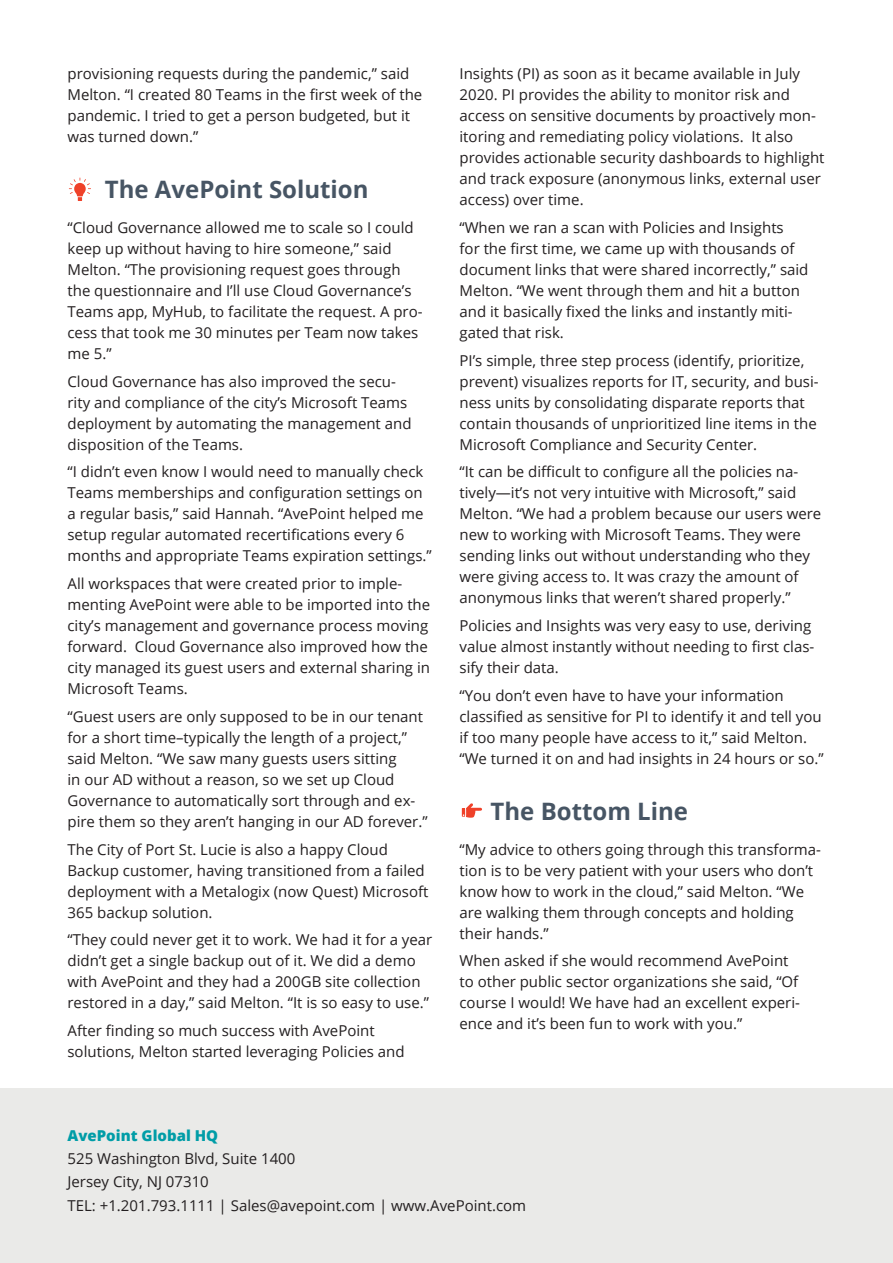
<style>
.page{position:relative;width:893px;height:1263px;background:#fff}
.page>*{position:absolute;margin:0;border:0;box-sizing:border-box;transform-origin:0 0}
.t1{font:700 24px "Open Sans";color:#475564}
.t2{font:15px/21px "Open Sans";color:#231f20}
.t3{font:800 15px "Open Sans";color:#009da7}
</style>
<div class="page">
<svg style="left:69px;top:178px;width:22px;height:23px"></svg>
<svg style="left:462px;top:803px;width:20px;height:15px"></svg>
<div style="left:0;top:1088px;width:893px;height:175px;background:#eaeae8"></div>
<p class="t2" style="left:68px;top:63px;width:356px">provisioning requests during the pandemic,” said Melton. “I created 80 Teams in the first week of the pandemic. I tried to get a person budgeted, but it was turned down.”</p>
<h1 class="t1" style="left:105px;top:173px;width:265px">The AvePoint Solution</h1>
<p class="t2" style="left:68px;top:216px;width:357px">“Cloud Governance allowed me to scale so I could keep up without having to hire someone,” said Melton. “The provisioning request goes through the questionnaire and I’ll use Cloud Governance’s Teams app, MyHub, to facilitate the request. A pro&shy;cess that took me 30 minutes per Team now takes me 5.”</p>
<p class="t2" style="left:68px;top:370px;width:346px">Cloud Governance has also improved the secu&shy;rity and compliance of the city’s Microsoft Teams deployment by automating the management and disposition of the Teams.</p>
<p class="t2" style="left:68px;top:461px;width:366px">“I didn’t even know I would need to manually check Teams memberships and configuration settings on a regular basis,” said Hannah. “AvePoint helped me setup regular automated recertifications every 6 months and appropriate Teams expiration settings.”</p>
<p class="t2" style="left:68px;top:573px;width:364px">All workspaces that were created prior to imple&shy;menting AvePoint were able to be imported into the city’s management and governance process moving forward. Cloud Governance also improved how the city managed its guest users and external sharing in Microsoft Teams.</p>
<p class="t2" style="left:68px;top:705px;width:362px">“Guest users are only supposed to be in our tenant for a short time–typically the length of a project,” said Melton. “We saw many guests users sitting<br>in our AD without a reason, so we set up Cloud Governance to automatically sort through and ex&shy;pire them so they aren’t hanging in our AD forever.”</p>
<p class="t2" style="left:68px;top:838px;width:362px">The City of Port St. Lucie is also a happy Cloud Backup customer, having transitioned from a failed deployment with a Metalogix (now Quest) Microsoft 365 backup solution.</p>
<p class="t2" style="left:68px;top:929px;width:366px">“They could never get it to work. We had it for a year didn’t get a single backup out of it. We did a demo with AvePoint and they had a 200GB site collection restored in a day,” said Melton. “It is so easy to use.”</p>
<p class="t2" style="left:68px;top:1020px;width:339px">After finding so much success with AvePoint solutions, Melton started leveraging Policies and</p>
<p class="t2" style="left:459px;top:63px;width:366px">Insights (PI) as soon as it became available in July 2020. PI provides the ability to monitor risk and access on sensitive documents by proactively mon&shy;itoring and remediating policy violations. It also provides actionable security dashboards to highlight and track exposure (anonymous links, external user access) over time.</p>
<p class="t2" style="left:459px;top:216px;width:350px">“When we ran a scan with Policies and Insights<br>for the first time, we came up with thousands of document links that were shared incorrectly,” said Melton. “We went through them and hit a button and it basically fixed the links and instantly miti&shy;gated that risk.</p>
<p class="t2" style="left:459px;top:349px;width:361px">PI’s simple, three step process (identify, prioritize, prevent) visualizes reports for IT, security, and busi&shy;ness units by consolidating disparate reports that contain thousands of unprioritized line items in the Microsoft Compliance and Security Center.</p>
<p class="t2" style="left:459px;top:461px;width:363px">“It can be difficult to configure all the policies na&shy;tively—it’s not very intuitive with Microsoft,” said Melton. “We had a problem because our users were new to working with Microsoft Teams. They were sending links out without understanding who they were giving access to. It was crazy the amount of anonymous links that weren’t shared properly.”</p>
<p class="t2" style="left:459px;top:615px;width:356px">Policies and Insights was very easy to use, deriving value almost instantly without needing to first clas&shy;sify their data.</p>
<p class="t2" style="left:459px;top:684px;width:366px">“You don’t even have to have your information classified as sensitive for PI to identify it and tell you if too many people have access to it,” said Melton. “We turned it on and had insights in 24 hours or so.”</p>
<h1 class="t1" style="left:491px;top:794px;width:199px">The Bottom Line</h1>
<p class="t2" style="left:459px;top:838px;width:363px">“My advice to others going through this transforma&shy;tion is to be very patient with your users who don’t know how to work in the cloud,” said Melton. “We are walking them through concepts and holding their hands.”</p>
<p class="t2" style="left:459px;top:950px;width:342px">When asked if she would recommend AvePoint to other public sector organizations she said, “Of course I would! We have had an excellent experi&shy;ence and it’s been fun to work with you.”</p>
<p class="t3" style="left:68px;top:1124px;width:152px">AvePoint Global HQ</p>
<p class="t2" style="left:68px;top:1147px;width:460px;line-height:23.2px">525 Washington Blvd, Suite 1400<br>Jersey City, NJ 07310<br>TEL: +1.201.793.1111 | Sales@avepoint.com | www.AvePoint.com</p>
</div>
